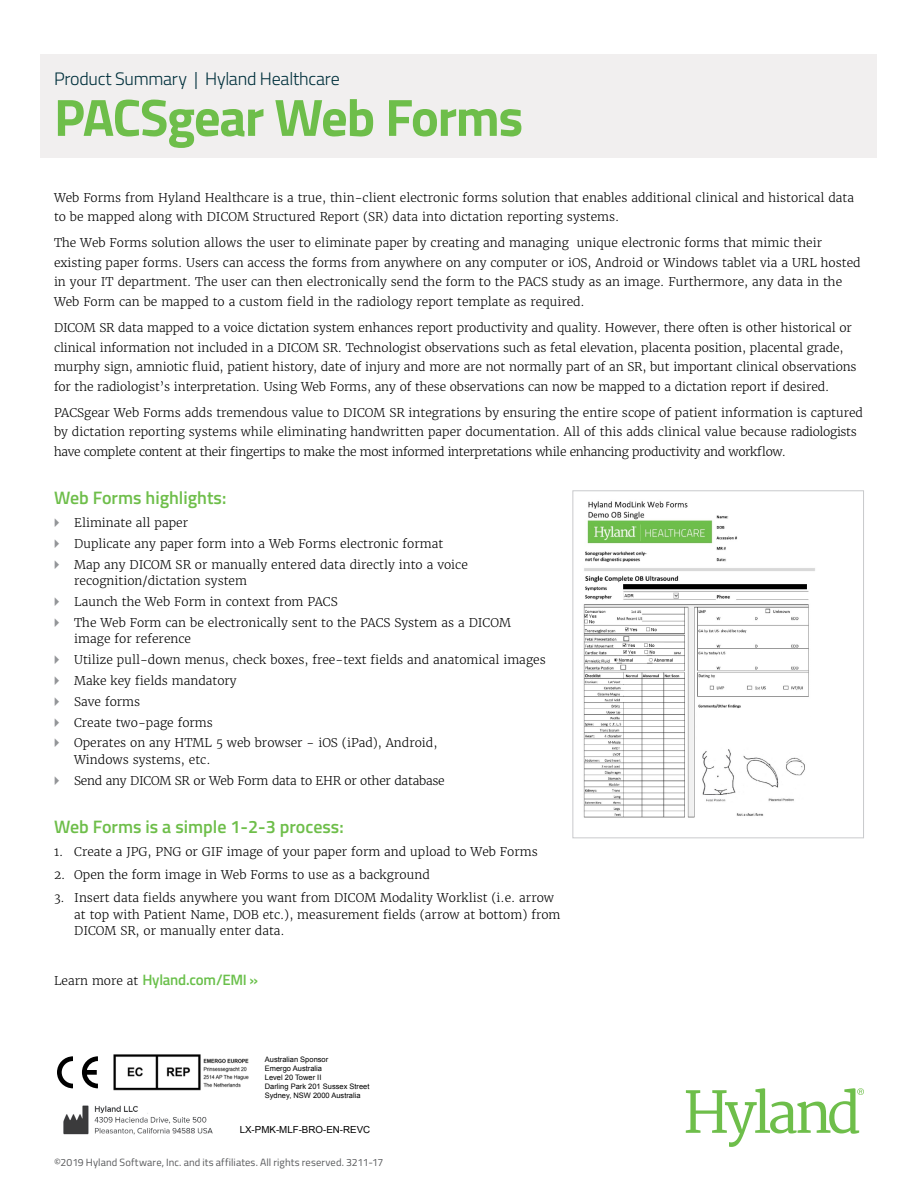
<style>
.page{position:relative;width:918px;height:1188px;background:#fff}
.page>*{position:absolute;margin:0;border:0;box-sizing:border-box;transform-origin:0 0}
.t1{font:700 52.5px "Titillium";letter-spacing:-.025em;color:#6ebe4a}
.t2{font:600 18px "Titillium";color:#6ebe4a}
.t3{font:300 18px "Titillium";letter-spacing:-.015em;color:#00303c}
.t4{font:600 15px "Titillium";letter-spacing:-.015em;color:#6ac04b}
.t5{font:300 12px/19.5px "Merriweather ST";color:#000}
.t6{font:300 12px/20.9px "Merriweather ST";letter-spacing:-.02em;color:#000}
.t7{font:10.5px "Titillium";letter-spacing:.01em;color:#58595b}
.t8{font:9.75px "Arial";color:#000}
.t9{font:7.5px/9px "Arial";color:#000}
.s1{font-family:"Merriweather ST";font-weight:300;font-size:12px;color:#000}
</style>
<div class="page">
<div style="left:40px;top:54px;width:838px;height:104px;background:#f1efef"></div>
<img style="left:583px;top:501px;width:232px;height:317px">
<div style="left:572px;top:490px;width:292px;height:348px;border:1px solid #c9cacc"></div>
<svg style="left:57px;top:1056px;width:16px;height:32px"></svg>
<svg style="left:82px;top:1056px;width:16px;height:32px"></svg>
<img style="left:63px;top:1105px;width:150px;height:30px">
<img style="left:113px;top:1054px;width:136px;height:37px">
<svg style="left:686px;top:1088px;width:178px;height:59px"></svg>
<h2 class="t3" style="left:54px;top:66px;width:287px">Product Summary | Hyland Healthcare</h2>
<h1 class="t1" style="left:54px;top:77px;width:471px">PACSgear Web Forms</h1>
<p class="t5" style="left:54px;top:188px;width:802px">Web Forms from Hyland Healthcare is a true, thin-client electronic forms solution that enables additional clinical and historical data to be mapped along with DICOM Structured Report (SR) data into dictation reporting systems.</p>
<p class="t5" style="left:54px;top:233px;width:808px">The Web Forms solution allows the user to eliminate paper by creating and managing unique electronic forms that mimic their existing paper forms. Users can access the forms from anywhere on any computer or iOS, Android or Windows tablet via a URL hosted in your IT department. The user can then electronically send the form to the PACS study as an image. Furthermore, any data in the Web Form can be mapped to a custom field in the radiology report template as required.</p>
<p class="t5" style="left:54px;top:318px;width:804px">DICOM SR data mapped to a voice dictation system enhances report productivity and quality. However, there often is other historical or clinical information not included in a DICOM SR. Technologist observations such as fetal elevation, placenta position, placental grade, murphy sign, amniotic fluid, patient history, date of injury and more are not normally part of an SR, but important clinical observations for the radiologist’s interpretation. Using Web Forms, any of these observations can now be mapped to a dictation report if desired.</p>
<p class="t5" style="left:54px;top:403px;width:810px">PACSgear Web Forms adds tremendous value to DICOM SR integrations by ensuring the entire scope of patient information is captured by dictation reporting systems while eliminating handwritten paper documentation. All of this adds clinical value because radiologists have complete content at their fingertips to make the most informed interpretations while enhancing productivity and workflow.</p>
<h2 class="t2" style="left:54px;top:484px;width:174px">Web Forms highlights:</h2>
<p class="t5" style="left:74px;top:512px;width:395px;line-height:20.9px">Eliminate all paper<br>Duplicate any paper form into a Web Forms electronic format<br>Map any DICOM SR or manually entered data directly into a voice</p>
<p class="t5" style="left:74px;top:571px;width:438px;line-height:20.9px">recognition/dictation system<br>Launch the Web Form in context from PACS<br>The Web Form can be electronically sent to the PACS System as a DICOM</p>
<p class="t5" style="left:74px;top:629px;width:473px;line-height:20.9px">image for reference<br>Utilize pull-down menus, check boxes, free-text fields and anatomical images Make key fields mandatory<br>Save forms<br>Create two-page forms<br>Operates on any HTML 5 web browser - iOS (iPad), Android,</p>
<p class="t6" style="left:74px;top:749px;width:372px">Windows systems, etc.<br>Send any DICOM SR or Web Form data to EHR or other database</p>
<h2 class="t2" style="left:54px;top:813px;width:291px">Web Forms is a simple 1-2-3 process:</h2>
<p class="t5" style="left:54px;top:842px;width:485px">1. Create a JPG, PNG or GIF image of your paper form and upload to Web Forms</p>
<p class="t5" style="left:54px;top:865px;width:377px">2. Open the form image in Web Forms to use as a background</p>
<p class="t5" style="left:74px;top:890px;width:488px;line-height:16.5px;text-indent:-20px">3. Insert data fields anywhere you want from DICOM Modality Worklist (i.e. arrow at top with Patient Name, DOB etc.), measurement fields (arrow at bottom) from<br>DICOM SR, or manually enter data.</p>
<p class="t4" style="left:54px;top:968px;width:206px"><span class="s1">Learn more at</span> Hyland.com/EMI »</p>
<p class="t9" style="left:265px;top:1055px;width:106px">Australian Sponsor<br>Emergo Australia<br>Level 20 Tower II<br>Darling Park 201 Sussex Street<br>Sydney, NSW 2000 Australia</p>
<p class="t8" style="left:240px;top:1123px;width:132px">LX-PMK-MLF-BRO-EN-REVC</p>
<p class="t7" style="left:54px;top:1155px;width:331px">©2019 Hyland Software, Inc. and its affiliates. All rights reserved. 3211-17</p>
</div>
